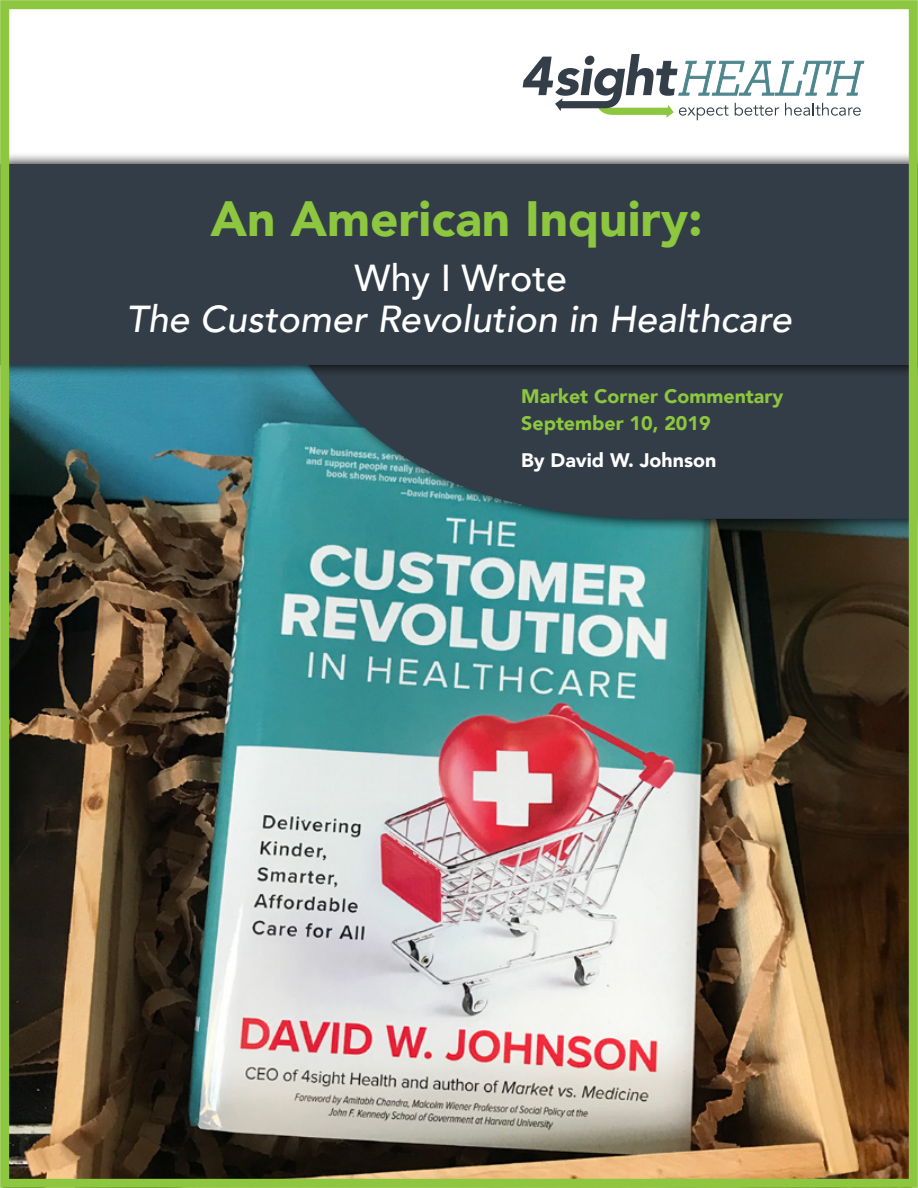
<style>
.page{position:relative;width:918px;height:1188px;background:#fff}
.page>*{position:absolute;margin:0;border:0;box-sizing:border-box;transform-origin:0 0}
.t1{font:900 49.5px "Avenir";color:#8dc63f}
.t2{font:italic 500 37.5px "Avenir";color:#fff}
.t3{font:500 37.5px "Avenir";color:#fff}
.t4{font:900 19.65px/26.7px "Avenir";color:#8dc63f}
.t5{font:900 19.65px "Avenir";color:#fff}
</style>
<div class="page">
<img style="left:10px;top:378px;width:898px;height:800px">
<svg style="left:523px;top:54px;width:341px;height:66px"></svg>
<div style="left:242px;top:222px;width:676px;height:310px;background:#000;opacity:.75"></div>
<svg style="left:249px;top:378px;width:659px;height:141px;background:#34515a"></svg>
<div style="left:0;top:152px;width:918px;height:226px;background:#000;opacity:.75"></div>
<div style="left:0;top:165px;width:918px;height:200px;background:#323d47"></div>
<div style="left:0;top:0;width:918px;height:1188px;border:9px solid #8dc63f"></div>
<h1 class="t1" style="left:211px;top:177px;width:494px">An American Inquiry:</h1>
<h2 class="t3" style="left:355px;top:246px;width:214px">Why I Wrote</h2>
<h2 class="t2" style="left:126px;top:297px;width:667px">The Customer Revolution in Healthcare</h2>
<p class="t4" style="left:521px;top:382px;width:264px">Market Corner Commentary<br>September 10, 2019</p>
<p class="t5" style="left:521px;top:443px;width:197px">By David W. Johnson</p>
</div>
